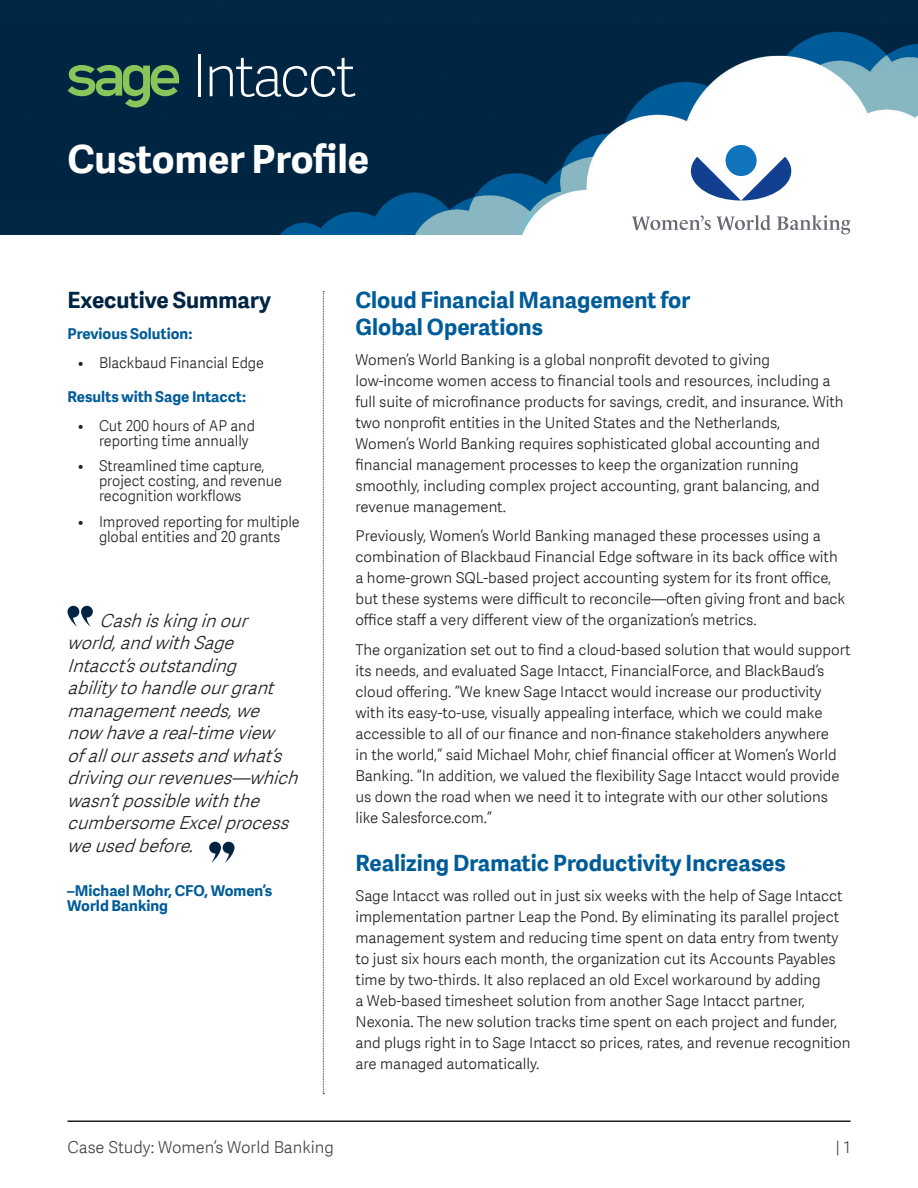
<style>
.page{position:relative;width:918px;height:1188px;background:#fff}
.page>*{position:absolute;margin:0;border:0;box-sizing:border-box;transform-origin:0 0}
.Docoment_Title{font:700 39px "Adelle Sans SAGE";color:#fff}
.Head_1{font:700 22.5px/27px "Adelle Sans SAGE";color:#005c98}
.LHS_Head{font:700 22.5px "Adelle Sans SAGE";color:#002442}
.Quotes{font:italic 18px/22.5px "Adelle Sans SAGE Lt";color:#231f20}
.Bottom_doc_title{font:16.5px "Adelle Sans SAGE Lt";color:#444644}
.body_Copy_New{font:15px/21px "Adelle Sans SAGE Lt";color:#231f20}
.body_Copy_New-2{font:15px/15px "Adelle Sans SAGE Lt";color:#231f20;scale:.96 1}
.LHS_bullet_head{font:700 15px "Adelle Sans SAGE";color:#005c98}
.Author{font:700 15px/15px "Adelle Sans SAGE";color:#005c98}
</style>
<div class="page">
<img style="left:0;top:0;width:918px;height:234px">
<hr style="left:68px;top:1120px;width:783px;height:2px;background:#231f20">
<svg style="left:323px;top:291px;width:1px;height:803px"></svg>
<svg style="left:68px;top:606px;width:25px;height:21px"></svg>
<svg style="left:209px;top:842px;width:26px;height:21px"></svg>
<svg style="left:67px;top:65px;width:116px;height:43px;background:#3b6c4d"></svg>
<hr style="left:198px;top:54px;width:3px;height:42px;background:#fff">
<svg style="left:210px;top:58px;width:146px;height:39px;background:#345269"></svg>
<svg style="left:691px;top:157px;width:100px;height:44px"></svg>
<div style="left:726px;top:145px;width:31px;height:31px;background:#1074bc;border-radius:50%"></div>
<svg style="left:632px;top:215px;width:139px;height:15px"></svg>
<svg style="left:777px;top:215px;width:73px;height:19px"></svg>
<p class="Docoment_Title" style="left:68px;top:131px;width:303px">Customer Profile</p>
<p class="LHS_Head" style="left:68px;top:284px;width:205px">Executive Summary</p>
<p class="LHS_bullet_head" style="left:68px;top:323px;width:126px">Previous Solution:</p>
<p class="body_Copy_New-2" style="left:78px;top:354px;width:195px">• Blackbaud Financial Edge</p>
<p class="LHS_bullet_head" style="left:68px;top:386px;width:180px">Results with Sage Intacct:</p>
<p class="body_Copy_New-2" style="left:99px;top:417px;width:164px;text-indent:-21px">• Cut 200 hours of AP and reporting time annually</p>
<p class="body_Copy_New-2" style="left:99px;top:458px;width:192px;text-indent:-21px">• Streamlined time capture, project costing, and revenue recognition workflows</p>
<p class="body_Copy_New-2" style="left:78px;top:514px;width:232px;text-align:center">• Improved reporting for multiple global entities and 20 grants</p>
<p class="Quotes" style="left:67px;top:608px;width:239px;text-indent:32px">Cashiskinginour world,andwithSage<br>Intacct’soutstanding<br>ability tohandleourgrant managementneeds,we nowhaveareal-timeview ofallourassetsandwhat’s drivingourrevenues—which wasn’tpossiblewiththe cumbersomeExcelprocess weusedbefore.</p>
<p class="Author" style="left:67px;top:883px;width:207px">–Michael Mohr, CFO, Women’s<br>World Banking</p>
<p class="Head_1" style="left:356px;top:286px;width:336px">Cloud Financial Management for<br>Global Operations</p>
<p class="body_Copy_New" style="left:356px;top:349px;width:490px">Women’s World Banking is a global nonprofit devoted to giving low-income women access to financial tools and resources, including a full suite of microfinance products for savings, credit, and insurance. With two nonprofit entities in the United States and the Netherlands,<br>Women’s World Banking requires sophisticated global accounting and financial management processes to keep the organization running smoothly, including complex project accounting, grant balancing, and revenue management.</p>
<p class="body_Copy_New" style="left:356px;top:525px;width:491px">Previously, Women’s World Banking managed these processes using a combination of Blackbaud Financial Edge software in its back office with a home-grown SQL-based project accounting system for its front office, but these systems were difficult to reconcile—often giving front and back office staff a very different view of the organization’s metrics.</p>
<p class="body_Copy_New" style="left:356px;top:639px;width:496px">The organization set out to find a cloud-based solution that would support its needs, and evaluated Sage Intacct, FinancialForce, and BlackBaud’s cloud offering. “We knew Sage Intacct would increase our productivity with its easy-to-use, visually appealing interface, which we could make accessible to all of our finance and non-finance stakeholders anywhere<br>in the world,” said Michael Mohr, chief financial officer at Women’s World Banking. “In addition, we valued the flexibility Sage Intacct would provide us down the road when we need it to integrate with our other solutions like Salesforce.com.”</p>
<p class="Head_1" style="left:356px;top:849px;width:432px">Realizing Dramatic Productivity Increases</p>
<p class="body_Copy_New" style="left:356px;top:884px;width:496px">Sage Intacct was rolled out in just six weeks with the help of Sage Intacct implementation partner Leap the Pond. By eliminating its parallel project management system and reducing time spent on data entry from twenty to just six hours each month, the organization cut its Accounts Payables time by two-thirds. It also replaced an old Excel workaround by adding<br>a Web-based timesheet solution from another Sage Intacct partner, Nexonia. The new solution tracks time spent on each project and funder, and plugs right in to Sage Intacct so prices, rates, and revenue recognition are managed automatically.</p>
<p class="Bottom_doc_title" style="left:68px;top:1136px;width:268px">Case Study: Women’s World Banking</p>
<p class="Bottom_doc_title" style="left:836px;top:1136px;width:17px">| 1</p>
</div>
